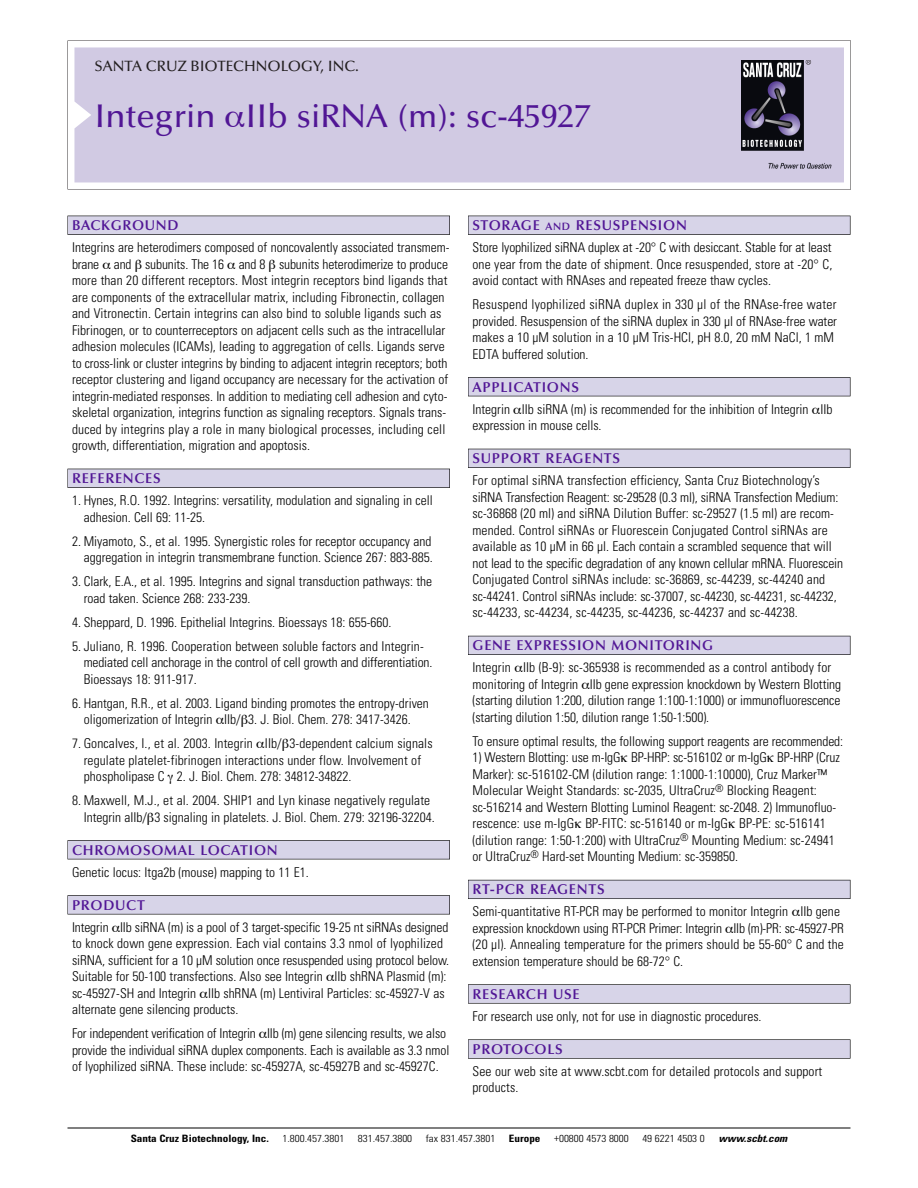
<style>
.page{position:relative;width:918px;height:1188px;background:#fff}
.page>*{position:absolute;margin:0;border:0;box-sizing:border-box;transform-origin:0 0}
.t1{font:500 33px "Optima";color:#511695}
.t2{font:500 15px "Optima";color:#231f20}
.t3{font:600 14.25px "Optima";letter-spacing:.05em;color:#511695}
.t4{font:300 condensed 13.5px/16.5px "Univers";color:#000}
.t5{font:300 condensed 10.2px "Univers";color:#000;scale:1.1 1}
.t6{font:700 condensed 10.2px "Univers";color:#000;scale:1.1 1}
.t7{font:italic 700 condensed 10.2px "Univers";color:#000;scale:1.1 1}
.s1{font-size:10.65px}
</style>
<div class="page">
<svg style="left:68px;top:40px;width:783px;height:149px"></svg>
<div style="left:74px;top:47px;width:770px;height:135px;background:#d1cae3"></div>
<img style="left:741px;top:60px;width:90px;height:108px">
<div style="left:68px;top:216px;width:382px;height:19px;background:#535256"></div>
<div style="left:68px;top:216px;width:381px;height:18px;background:#d7d4e8"></div>
<div style="left:68px;top:469px;width:382px;height:19px;background:#525156"></div>
<div style="left:68px;top:469px;width:381px;height:18px;background:#d7d4e8"></div>
<div style="left:68px;top:840px;width:382px;height:19px;background:#545357"></div>
<div style="left:68px;top:841px;width:381px;height:18px;background:#d7d4e8"></div>
<div style="left:68px;top:895px;width:382px;height:19px;background:#575659"></div>
<div style="left:68px;top:896px;width:381px;height:18px;background:#d7d4e8"></div>
<div style="left:468px;top:216px;width:382px;height:19px;background:#535256"></div>
<div style="left:468px;top:216px;width:382px;height:18px;background:#d7d4e8"></div>
<div style="left:468px;top:377px;width:382px;height:19px;background:#515155"></div>
<div style="left:468px;top:378px;width:382px;height:18px;background:#d7d4e8"></div>
<div style="left:468px;top:449px;width:382px;height:19px;background:#515057"></div>
<div style="left:468px;top:449px;width:382px;height:18px;background:#d7d4e8"></div>
<div style="left:468px;top:636px;width:382px;height:19px;background:#535259"></div>
<div style="left:468px;top:636px;width:382px;height:18px;background:#d7d4e8"></div>
<div style="left:468px;top:880px;width:382px;height:19px;background:#595860"></div>
<div style="left:468px;top:880px;width:382px;height:18px;background:#d7d4e8"></div>
<div style="left:468px;top:984px;width:382px;height:20px;background:#676767"></div>
<div style="left:468px;top:985px;width:382px;height:18px;background:#d7d4e8"></div>
<div style="left:468px;top:1039px;width:382px;height:20px;background:#666"></div>
<div style="left:468px;top:1040px;width:382px;height:18px;background:#d7d4e8"></div>
<hr style="left:68px;top:1128px;width:782px;height:1px;background:#000">
<svg style="left:226px;top:112px;width:19px;height:16px"></svg>
<p class="t2" style="left:94px;top:60px;width:266px">SANTA CRUZ BIOTECHNOLOGY, INC.</p>
<p class="t1" style="left:94px;top:102px;width:498px">Integrin IIb siRNA (m): sc-45927</p>
<p class="t3" style="left:72px;top:219px;width:108px">BACKGROUND</p>
<p class="t4" style="left:72px;top:240px;width:379px">Integrins are heterodimers composed of noncovalently associated transmem&shy;brane and subunits. The 16 and 8 subunits heterodimerize to produce more than 20 different receptors. Most integrin receptors bind ligands that are components of the extracellular matrix, including Fibronectin, collagen and Vitronectin. Certain integrins can also bind to soluble ligands such as Fibrinogen, or to counterreceptors on adjacent cells such as the intracellular adhesion molecules (ICAMs), leading to aggregation of cells. Ligands serve to cross-link or cluster integrins by binding to adjacent integrin receptors; both receptor clustering and ligand occupancy are necessary for the activation of integrin-mediated responses. In addition to mediating cell adhesion and cyto&shy;skeletal organization, integrins function as signaling receptors. Signals trans&shy;duced by integrins play a role in many biological processes, including cell growth, differentiation, migration and apoptosis.</p>
<p class="t3" style="left:72px;top:472px;width:90px">REFERENCES</p>
<p class="t4" style="left:84px;top:493px;width:351px;text-indent:-12px">1. Hynes, R.O. 1992. Integrins: versatility, modulation and signaling in cell adhesion. Cell 69: 11-25.</p>
<p class="t4" style="left:72px;top:534px;width:362px;text-align:right">2. Miyamoto, S., et al. 1995. Synergistic roles for receptor occupancy and aggregation in integrin transmembrane function. Science 267: 883-885.</p>
<p class="t4" style="left:84px;top:574px;width:350px;text-indent:-12px">3. Clark, E.A., et al. 1995. Integrins and signal transduction pathways: the road taken. Science 268: 233-239.</p>
<p class="t4" style="left:72px;top:615px;width:321px">4. Sheppard, D. 1996. Epithelial Integrins. Bioessays 18: 655-660.</p>
<p class="t4" style="left:84px;top:639px;width:350px;text-indent:-12px">5. Juliano, R. 1996. Cooperation between soluble factors and Integrin&shy;mediated cell anchorage in the control of cell growth and differentiation.<br>Bioessays 18: 911-917.</p>
<p class="t4" style="left:72px;top:696px;width:358px;text-align:center">6. Hantgan, R.R., et al. 2003. Ligand binding promotes the entropy-driven oligomerization of Integrin IIb/ 3. J. Biol. Chem. 278: 3417-3426.</p>
<p class="t4" style="left:84px;top:736px;width:350px;text-indent:-12px">7. Goncalves, I., et al. 2003. Integrin IIb/ 3-dependent calcium signals regulate platelet-fibrinogen interactions under flow. Involvement of phospholipase C 2. J. Biol. Chem. 278: 34812-34822.</p>
<p class="t4" style="left:84px;top:793px;width:353px;text-indent:-12px">8. Maxwell, M.J., et al. 2004. SHIP1 and Lyn kinase negatively regulate<br>Integrin aIIb/ 3 signaling in platelets. J. Biol. Chem. 279: 32196-32204.</p>
<p class="t3" style="left:72px;top:844px;width:207px">CHROMOSOMAL LOCATION</p>
<p class="t4" style="left:72px;top:865px;width:238px">Genetic locus: Itga2b (mouse) mapping to 11 E1.</p>
<p class="t3" style="left:72px;top:899px;width:74px">PRODUCT</p>
<p class="t4" style="left:72px;top:920px;width:379px">Integrin IIb siRNA (m) is a pool of 3 target-specific 19-25 nt siRNAs designed to knock down gene expression. Each vial contains 3.3 nmol of lyophilized siRNA, sufficient for a 10 µM solution once resuspended using protocol below.<br>Suitable for 50-100 transfections. Also see Integrin IIb shRNA Plasmid (m): sc-45927-SH and Integrin IIb shRNA (m) Lentiviral Particles: sc-45927-V as alternate gene silencing products.</p>
<p class="t4" style="left:72px;top:1027px;width:379px">For independent verification of Integrin IIb (m) gene silencing results, we also provide the individual siRNA duplex components. Each is available as 3.3 nmol of lyophilized siRNA. These include: sc-45927A, sc-45927B and sc-45927C.</p>
<p class="t3" style="left:473px;top:219px;width:216px">STORAGE <span class="s1">AND</span> RESUSPENSION</p>
<p class="t4" style="left:473px;top:240px;width:361px;text-align:justify">Store lyophilized siRNA duplex at -20° C with desiccant. Stable for at least one year from the date of shipment. Once resuspended, store at -20° C, avoid contact with RNAses and repeated freeze thaw cycles.</p>
<p class="t4" style="left:473px;top:297px;width:366px">Resuspend lyophilized siRNA duplex in 330 µl of the RNAse-free water provided. Resuspension of the siRNA duplex in 330 µl of RNAse-free water makes a 10 µM solution in a 10 µM Tris-HCl, pH 8.0, 20 mM NaCl, 1 mM EDTA buffered solution.</p>
<p class="t3" style="left:473px;top:381px;width:108px">APPLICATIONS</p>
<p class="t4" style="left:473px;top:402px;width:361px">Integrin IIb siRNA (m) is recommended for the inhibition of Integrin IIb expression in mouse cells.</p>
<p class="t3" style="left:473px;top:452px;width:149px">SUPPORT REAGENTS</p>
<p class="t4" style="left:473px;top:474px;width:372px">For optimal siRNA transfection efficiency, Santa Cruz Biotechnology’s siRNA Transfection Reagent: sc-29528 (0.3 ml), siRNA Transfection Medium: sc-36868 (20 ml) and siRNA Dilution Buffer: sc-29527 (1.5 ml) are recom&shy;mended. Control siRNAs or Fluorescein Conjugated Control siRNAs are available as 10 µM in 66 µl. Each contain a scrambled sequence that will not lead to the specific degradation of any known cellular mRNA. Fluorescein Conjugated Control siRNAs include: sc-36869, sc-44239, sc-44240 and sc-44241. Control siRNAs include: sc-37007, sc-44230, sc-44231, sc-44232, sc-44233, sc-44234, sc-44235, sc-44236, sc-44237 and sc-44238.</p>
<p class="t3" style="left:473px;top:639px;width:242px">GENE EXPRESSION MONITORING</p>
<p class="t4" style="left:473px;top:661px;width:370px">Integrin IIb (B-9): sc-365938 is recommended as a control antibody for monitoring of Integrin IIb gene expression knockdown by Western Blotting (starting dilution 1:200, dilution range 1:100-1:1000) or immunofluorescence (starting dilution 1:50, dilution range 1:50-1:500).</p>
<p class="t4" style="left:473px;top:734px;width:372px">To ensure optimal results, the following support reagents are recommended:</p>
<p class="t4" style="left:473px;top:751px;width:369px">1) Western Blotting: use m-IgG BP-HRP: sc-516102 or m-IgG BP-HRP (Cruz Marker): sc-516102-CM (dilution range: 1:1000-1:10000), Cruz Marker™ Molecular Weight Standards: sc-2035, UltraCruz<sup>®</sup> Blocking Reagent: sc-516214 and Western Blotting Luminol Reagent: sc-2048. 2) Immunofluo&shy;rescence: use m-IgG BP-FITC: sc-516140 or m-IgG BP-PE: sc-516141 (dilution range: 1:50-1:200) with UltraCruz<sup>®</sup> Mounting Medium: sc-24941 or UltraCruz<sup>®</sup> Hard-set Mounting Medium: sc-359850.</p>
<p class="t3" style="left:473px;top:883px;width:134px">RT-PCR REAGENTS</p>
<p class="t4" style="left:473px;top:905px;width:373px">Semi-quantitative RT-PCR may be performed to monitor Integrin IIb gene expression knockdown using RT-PCR Primer: Integrin IIb (m)-PR: sc-45927-PR (20 µl). Annealing temperature for the primers should be 55-60° C and the extension temperature should be 68-72° C.</p>
<p class="t3" style="left:473px;top:988px;width:109px">RESEARCH USE</p>
<p class="t4" style="left:473px;top:1009px;width:291px">For research use only, not for use in diagnostic procedures.</p>
<p class="t3" style="left:473px;top:1043px;width:92px">PROTOCOLS</p>
<p class="t4" style="left:473px;top:1064px;width:351px">See our web site at www.scbt.com for detailed protocols and support products.</p>
<p class="t6" style="left:131px;top:1135px;width:127px">Santa Cruz Biotechnology, Inc.</p>
<p class="t5" style="left:282px;top:1135px;width:58px">1.800.457.3801</p>
<p class="t5" style="left:358px;top:1135px;width:51px">831.457.3800</p>
<p class="t5" style="left:426px;top:1135px;width:65px">fax 831.457.3801</p>
<p class="t6" style="left:509px;top:1135px;width:30px">Europe</p>
<p class="t5" style="left:554px;top:1135px;width:69px">+00800 4573 8000</p>
<p class="t5" style="left:642px;top:1135px;width:58px">49 6221 4503 0</p>
<p class="t7" style="left:719px;top:1135px;width:66px">www.scbt.com</p>
</div>
